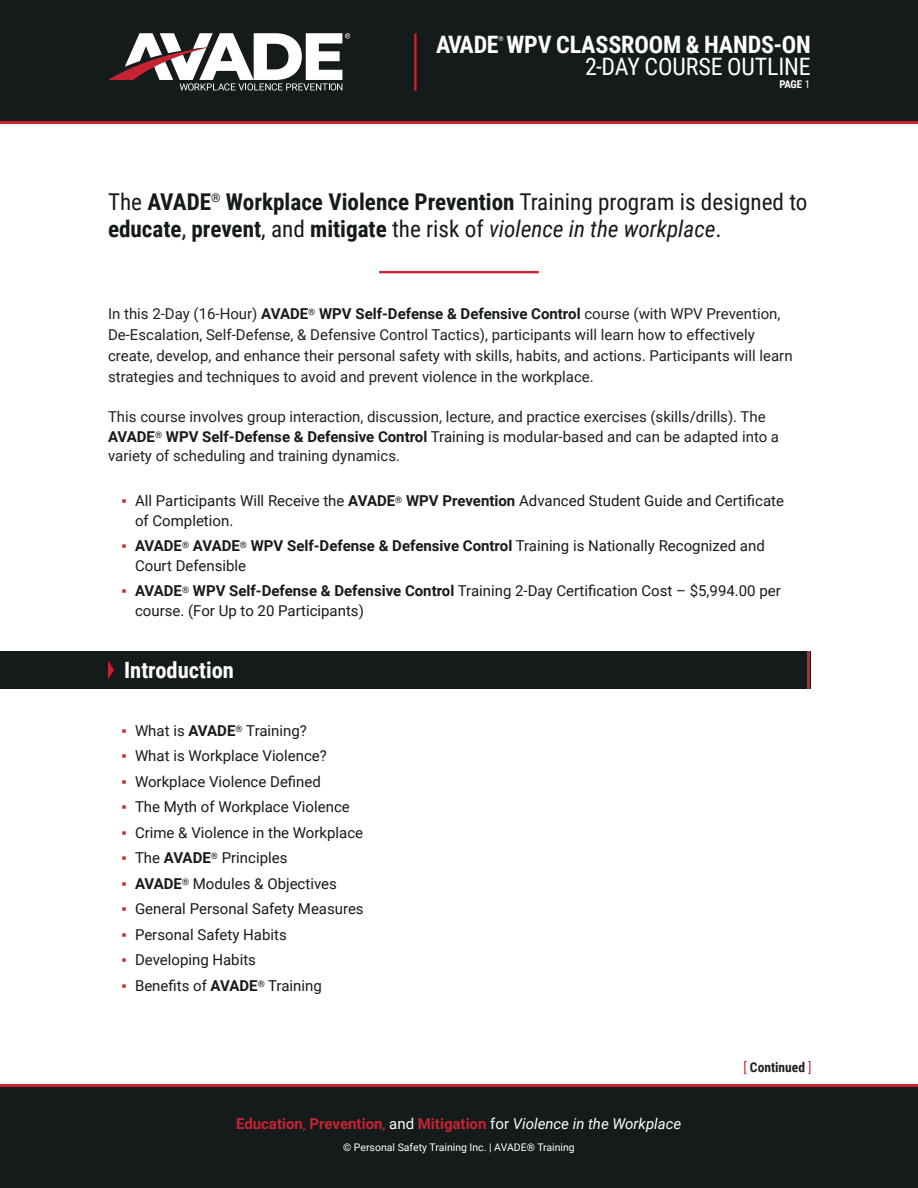
<style>
.page{position:relative;width:918px;height:1188px;background:#fff}
.page>*{position:absolute;margin:0;border:0;box-sizing:border-box;transform-origin:0 0}
.t1{font:700 24px "Roboto Condensed";letter-spacing:-.005em;color:#fff}
.t2{font:24px "Roboto Condensed";letter-spacing:-.005em;color:#fff}
.t3{font:700 23.1px/27px "Roboto Condensed";color:#151a1b}
.t4{font:700 22.5px "Roboto Condensed";color:#fff}
.t5{font:15px/19.5px "Roboto";color:#151a1b}
.t6{font:15px/21px "Roboto";color:#231f20}
.t7{font:700 15px "Roboto";color:#c72433}
.t8{font:700 13.5px "Roboto Condensed";color:#231f20}
.t9{font:700 10.8px "Roboto Condensed";color:#fff}
.t10{font:10.5px "Roboto";color:#fff}
.t11{font:700 6.75px "Roboto Condensed";color:#fff}
.s1{font-weight:400}
.s2{font-weight:400;font-style:italic}
.s3{font-weight:700;color:#151a1b}
.s4{color:#151a1b}
.s5{font-family:"Arial";color:#c72433}
.s6{font-weight:700}
.s7{font-weight:400;color:#fff}
.s8{font-weight:400;font-style:italic;color:#fff}
.s9{font-weight:400;color:#c72433}
</style>
<div class="page">
<div style="left:0;top:10px;width:918px;height:114px;background:#c72433"></div>
<div style="left:0;top:0;width:918px;height:121px;background:#151a1b"></div>
<svg style="left:108px;top:33px;width:242px;height:58px"></svg>
<hr style="left:414px;top:33px;width:3px;height:58px;background:#c72433">
<div style="left:0;top:1084px;width:918px;height:62px;background:#c72433"></div>
<div style="left:0;top:1087px;width:918px;height:101px;background:#151a1b"></div>
<hr style="left:379px;top:271px;width:160px;height:2px;background:#c72433">
<div style="left:0;top:652px;width:810px;height:37px;background:#151a1b"></div>
<hr style="left:808px;top:652px;width:2px;height:37px;background:#c72433">
<svg style="left:108px;top:660px;width:6px;height:19px"></svg>
<h1 class="t1" style="left:436px;top:27px;width:376px">AVADE WPV CLASSROOM &amp; HANDS-ON</h1>
<p class="t11" style="left:498px;top:34px;width:7px">®</p>
<h1 class="t2" style="left:585px;top:50px;width:227px">2-DAY COURSE OUTLINE</h1>
<p class="t9" style="left:779px;top:77px;width:32px">PAGE <span class="s1">1</span></p>
<p class="t3" style="left:108px;top:187px;width:701px"><span class="s1">The</span> AVADE<sup>®</sup> Workplace Violence Prevention <span class="s1">Training program is designed to </span>educate<span class="s1">,</span> prevent<span class="s1">, and</span> mitigate <span class="s1">the risk of</span> <span class="s2">violence in the workplace</span><span class="s1">.</span></p>
<p class="t6" style="left:108px;top:302px;width:686px">In this 2-Day (16-Hour) <span class="s3">AVADE</span><sup>®</sup> <span class="s3">WPV Self-Defense &amp; Defensive Control</span> course (with WPV Prevention, De-Escalation, Self-Defense, &amp; Defensive Control Tactics), participants will learn how to effectively create, develop, and enhance their personal safety with skills, habits, and actions. Participants will learn strategies and techniques to avoid and prevent violence in the workplace.</p>
<p class="t6" style="left:108px;top:406px;width:659px">This course involves group interaction, discussion, lecture, and practice exercises (skills/drills). The</p>
<p class="t6" style="left:108px;top:426px;width:673px;line-height:19.5px"><span class="s3">AVADE</span><sup>®</sup> <span class="s3">WPV Self-Defense &amp; Defensive Control</span> <span class="s4">Training</span> is modular-based and can be adapted into a variety of scheduling and training dynamics.</p>
<p class="t5" style="left:135px;top:491px;width:650px;text-indent:-14px"><span class="s5">▪</span> All Participants Will Receive the <span class="s6">AVADE</span><sup>®</sup> <span class="s6">WPV Prevention</span> Advanced Student Guide and Certificate of Completion.</p>
<p class="t5" style="left:135px;top:536px;width:631px;text-indent:-14px"><span class="s5">▪</span> <span class="s6">AVADE</span><sup>®</sup> <span class="s6">AVADE</span><sup>®</sup> <span class="s6">WPV Self-Defense &amp; Defensive Control</span> Training is Nationally Recognized and<br>Court Defensible</p>
<p class="t5" style="left:135px;top:581px;width:647px;text-indent:-14px"><span class="s5">▪</span> <span class="s6">AVADE</span><sup>®</sup> <span class="s6">WPV Self-Defense &amp; Defensive Control</span> Training 2-Day Certification Cost – $5,994.00 per course. (For Up to 20 Participants)</p>
<p class="t4" style="left:124px;top:654px;width:111px">Introduction</p>
<p class="t5" style="left:122px;top:720px;width:187px"><span class="s5">▪</span> What is <span class="s6">AVADE</span><sup>®</sup> Training?</p>
<p class="t5" style="left:122px;top:745px;width:207px"><span class="s5">▪</span> What is Workplace Violence?</p>
<p class="t5" style="left:122px;top:771px;width:201px"><span class="s5">▪</span> Workplace Violence Defined</p>
<p class="t5" style="left:122px;top:796px;width:230px"><span class="s5">▪</span> The Myth of Workplace Violence</p>
<p class="t5" style="left:122px;top:822px;width:243px"><span class="s5">▪</span> Crime &amp; Violence in the Workplace</p>
<p class="t5" style="left:122px;top:847px;width:167px"><span class="s5">▪</span> The <span class="s6">AVADE</span><sup>®</sup> Principles</p>
<p class="t5" style="left:122px;top:873px;width:217px"><span class="s5">▪</span> <span class="s6">AVADE</span><sup>®</sup> Modules &amp; Objectives</p>
<p class="t5" style="left:122px;top:898px;width:244px"><span class="s5">▪</span> General Personal Safety Measures</p>
<p class="t5" style="left:122px;top:924px;width:167px"><span class="s5">▪</span> Personal Safety Habits</p>
<p class="t5" style="left:122px;top:949px;width:136px"><span class="s5">▪</span> Developing Habits</p>
<p class="t5" style="left:122px;top:975px;width:202px"><span class="s5">▪</span> Benefits of <span class="s6">AVADE</span><sup>®</sup> Training</p>
<p class="t7" style="left:236px;top:1113px;width:447px">Education<span class="s1">,</span> Prevention<span class="s1">,</span> <span class="s7">and</span> Mitigation <span class="s7">for</span> <span class="s8">Violence in the Workplace</span></p>
<p class="t10" style="left:343px;top:1139px;width:233px">© Personal Safety Training Inc. | AVADE® Training</p>
<p class="t8" style="left:744px;top:1057px;width:69px"><span class="s9">[</span> Continued <span class="s9">]</span></p>
</div>
